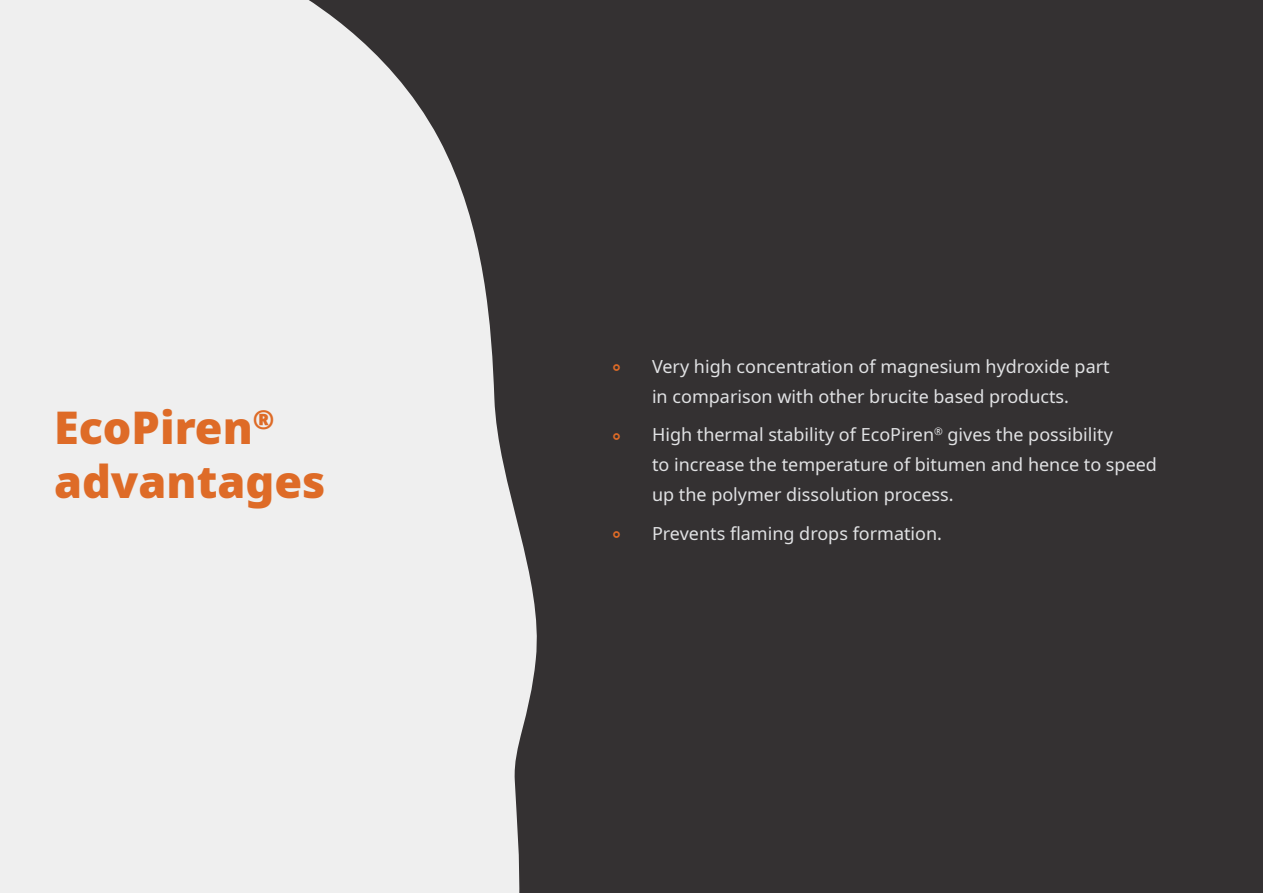
<style>
.page{position:relative;width:1263px;height:893px;background:#343132}
.page>*{position:absolute;margin:0;border:0;box-sizing:border-box;transform-origin:0 0}
.заголовок{font:900 45px "Noto Sans";color:#de6b27}
.t1{font:18px/30px "Noto Sans";color:#e1e2e4}
.t2{font:700 18px "Noto Sans";color:#de6b27}
</style>
<div class="page">
<svg style="left:0;top:0;width:537px;height:893px;fill:#efefef"></svg>
<p class="заголовок" style="left:54px;top:393px;width:222px">EcoPiren<sup>®</sup></p>
<p class="заголовок" style="left:54px;top:447px;width:273px">advantages</p>
<p class="t2" style="left:611px;top:355px;width:12px">⸰</p>
<p class="t1" style="left:652px;top:351px;width:459px">Very high concentration of magnesium hydroxide part in comparison with other brucite based products.</p>
<p class="t2" style="left:611px;top:423px;width:12px">⸰</p>
<p class="t1" style="left:652px;top:420px;width:506px">High thermal stability of EcoPiren<sup>®</sup> gives the possibility<br>to increase the temperature of bitumen and hence to speed up the polymer dissolution process.</p>
<p class="t2" style="left:611px;top:522px;width:12px">⸰</p>
<p class="t1" style="left:652px;top:518px;width:292px">Prevents flaming drops formation.</p>
</div>
